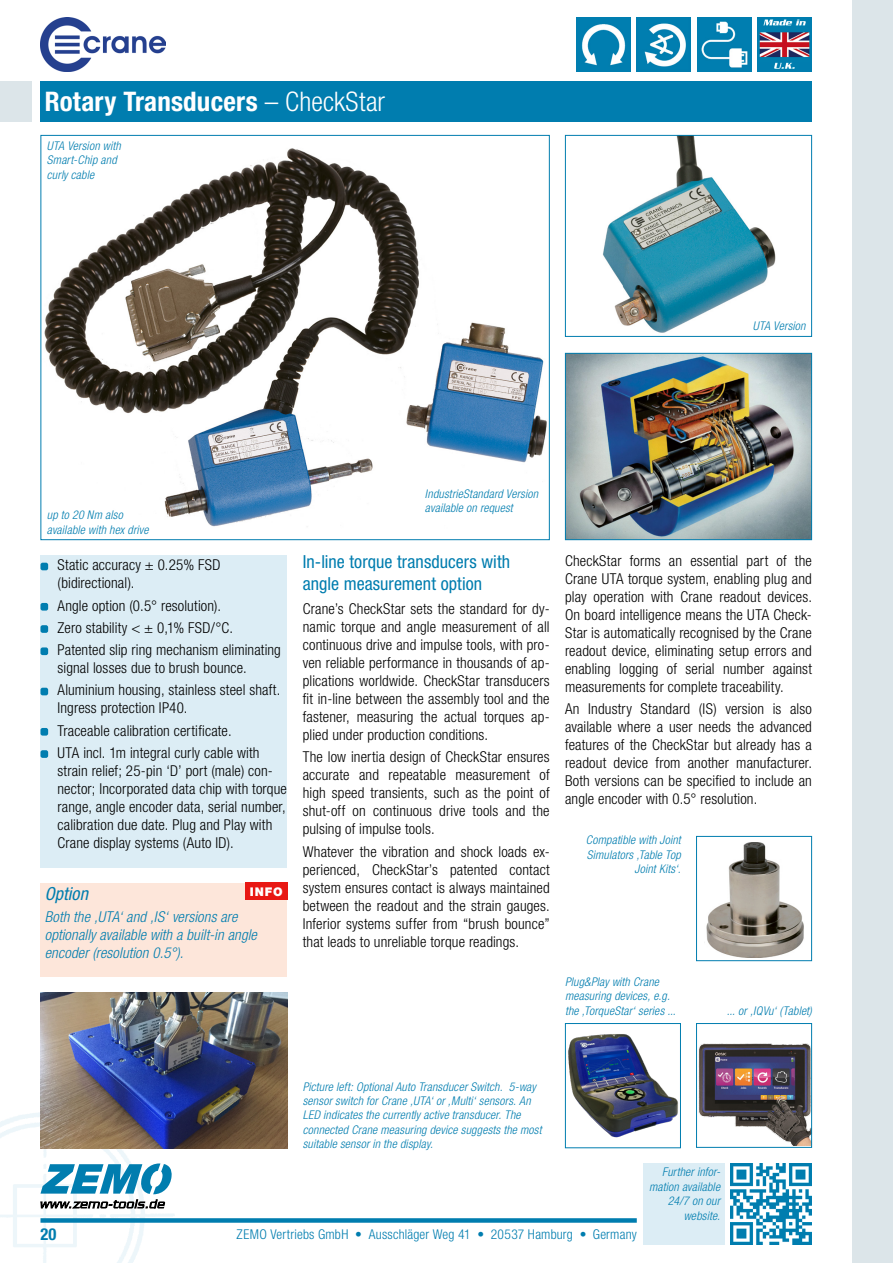
<style>
.page{position:relative;width:893px;height:1263px;background:#fff}
.page>*{position:absolute;margin:0;border:0;box-sizing:border-box;transform-origin:0 0}
.t1{font:700 condensed 27px "Helvetica Neue LT Pro";letter-spacing:.01em;color:#fff}
.t2{font:condensed 18px/21.6px "Helvetica Neue LT Pro";letter-spacing:.005em;color:#007daf}
.t3{font:italic condensed 18px "Helvetica Neue LT Pro";color:#007daf}
.t4{font:700 condensed 16.5px "Helvetica Neue LT Pro";color:#007daf}
.t5{font:300 condensed 15px/18px "Helvetica Neue LT Pro";letter-spacing:.01em;color:#000;text-align:justify}
.t6{font:italic 300 condensed 15px/18px "Helvetica Neue LT Pro";letter-spacing:.01em;color:#007daf}
.t7{font:300 condensed 13.5px "Helvetica Neue LT Pro";letter-spacing:.015em;color:#007daf}
.t8{font:italic 300 condensed 12px/14.4px "Helvetica Neue LT Pro";letter-spacing:.015em;color:#007daf}
.t9{font:900 12px "Helvetica Neue LT Pro";color:#fff}
.s1{font-weight:300}
</style>
<div class="page">
<div style="left:40px;top:81px;width:772px;height:41px;background:#007daf"></div>
<img style="left:0;top:1112px;width:193px;height:151px">
<svg style="left:41px;top:1163px;width:131px;height:45px"></svg>
<div style="left:40px;top:1218px;width:597px;height:5px;background:#007daf"></div>
<img style="left:731px;top:1163px;width:81px;height:81px">
<img style="left:44px;top:148px;width:503px;height:379px">
<img style="left:706px;top:843px;width:98px;height:114px">
<div style="left:696px;top:836px;width:116px;height:125px;border:1px solid #007daf"></div>
<img style="left:576px;top:17px;width:54px;height:54px">
<img style="left:697px;top:17px;width:54px;height:54px">
<div style="left:0;top:81px;width:32px;height:41px;background:#dce5e9"></div>
<img style="left:637px;top:17px;width:54px;height:54px">
<img style="left:40px;top:17px;width:125px;height:54px">
<img style="left:568px;top:1034px;width:110px;height:104px">
<div style="left:565px;top:1023px;width:116px;height:125px;border:1px solid #007daf"></div>
<img style="left:567px;top:355px;width:243px;height:183px">
<div style="left:565px;top:353px;width:247px;height:187px;border:1px solid #007daf"></div>
<img style="left:758px;top:17px;width:54px;height:54px">
<div style="left:852px;top:0;width:41px;height:1263px;background:#dce5e9"></div>
<img style="left:603px;top:137px;width:173px;height:196px">
<div style="left:565px;top:135px;width:247px;height:202px;border:1px solid #007daf"></div>
<img style="left:40px;top:992px;width:247px;height:156px">
<img style="left:698px;top:1043px;width:112px;height:103px">
<div style="left:696px;top:1023px;width:116px;height:125px;border:1px solid #007daf"></div>
<div style="left:643px;top:1163px;width:81px;height:81px;background:#dcedf5"></div>
<div style="left:40px;top:555px;width:247px;height:312px;background:#dcedf5"></div>
<div style="left:41px;top:563px;width:7px;height:7px;background:#007daf;border-radius:2px"></div>
<div style="left:41px;top:603px;width:7px;height:8px;background:#007daf;border-radius:2px"></div>
<div style="left:41px;top:625px;width:7px;height:8px;background:#007daf;border-radius:2px"></div>
<div style="left:41px;top:647px;width:7px;height:8px;background:#007daf;border-radius:2px"></div>
<div style="left:41px;top:688px;width:7px;height:7px;background:#007daf;border-radius:2px"></div>
<div style="left:41px;top:728px;width:7px;height:8px;background:#007daf;border-radius:2px"></div>
<div style="left:41px;top:750px;width:7px;height:8px;background:#007daf;border-radius:2px"></div>
<div style="left:41px;top:883px;width:246px;height:93px;background:#fde6da"></div>
<div style="left:245px;top:883px;width:42px;height:17px;background:#e81814"></div>
<h1 class="t1" style="left:45px;top:85px;width:342px">Rotary Transducers <span class="s1">– CheckStar</span></h1>
<p class="t8" style="left:47px;top:138px;width:75px">UTA Version with<br>Smart-Chip and curly cable</p>
<p class="t8" style="left:753px;top:319px;width:54px">UTA Version</p>
<p class="t8" style="left:47px;top:508px;width:103px">up to 20 Nm also available with hex drive</p>
<p class="t5" style="left:58px;top:556px;width:165px">Static accuracy ± 0.25% FSD (bidirectional).</p>
<p class="t5" style="left:58px;top:594px;width:225px;line-height:22.2px;text-align:left">Angle option (0.5° resolution).<br>Zero stability &lt; ± 0,1% FSD/°C.<br>Patented slip ring mechanism eliminating</p>
<p class="t5" style="left:58px;top:657px;width:224px;line-height:22.2px">signal losses due to brush bounce.<br>Aluminium housing, stainless steel shaft.</p>
<p class="t5" style="left:58px;top:697px;width:204px;line-height:22.2px;text-align:left">Ingress protection IP40.<br>Traceable calibration certificate.<br>UTA incl. 1m integral curly cable with</p>
<p class="t5" style="left:58px;top:761px;width:231px;text-align:left">strain relief; 25-pin ‘D’ port (male) con&shy;nector; Incorporated data chip with torque range, angle encoder data, serial number, calibration due date. Plug and Play with Crane display systems (Auto ID).</p>
<p class="t3" style="left:45px;top:883px;width:45px">Option</p>
<p class="t6" style="left:45px;top:908px;width:214px">Both the ‚UTA‘ and ‚IS‘ versions are optionally available with a built-in angle encoder (resolution 0.5°).</p>
<p class="t9" style="left:250px;top:884px;width:34px">INFO</p>
<p class="t8" style="left:425px;top:486px;width:115px">IndustrieStandard Version available on request</p>
<p class="t2" style="left:303px;top:551px;width:209px">In-line torque transducers with angle measurement option</p>
<p class="t5" style="left:303px;top:600px;width:248px">Crane’s CheckStar sets the standard for dy&shy;namic torque and angle measurement of all continuous drive and impulse tools, with pro&shy;ven reliable performance in thousands of ap&shy;plications worldwide. CheckStar transducers fit in-line between the assembly tool and the fastener, measuring the actual torques ap&shy;plied under production conditions.</p>
<p class="t5" style="left:303px;top:748px;width:248px">The low inertia design of CheckStar ensures accurate and repeatable measurement of high speed transients, such as the point of shut-off on continuous drive tools and the pulsing of impulse tools.</p>
<p class="t5" style="left:303px;top:842px;width:248px">Whatever the vibration and shock loads ex&shy;perienced, CheckStar’s patented contact system ensures contact is always maintained between the readout and the strain gauges.<br>Inferior systems suffer from “brush bounce” that leads to unreliable torque readings.</p>
<p class="t5" style="left:565px;top:552px;width:248px">CheckStar forms an essential part of the Crane UTA torque system, enabling plug and play operation with Crane readout devices.<br>On board intelligence means the UTA Check-Star is automatically recognised by the Crane readout device, eliminating setup errors and enabling logging of serial number against measurements for complete traceability.</p>
<p class="t5" style="left:565px;top:700px;width:248px">An Industry Standard (IS) version is also available where a user needs the advanced features of the CheckStar but already has a readout device from another manufacturer.<br>Both versions can be specified to include an angle encoder with 0.5° resolution.</p>
<p class="t8" style="left:586px;top:833px;width:96px;text-align:right">Compatible with Joint<br>Simulators ‚Table Top<br>Joint Kits‘.</p>
<p class="t8" style="left:565px;top:974px;width:112px">Plug&amp;Play with Crane measuring devices, e.g. the ‚TorqueStar‘ series ...</p>
<p class="t8" style="left:727px;top:1003px;width:87px">... or ‚IQVu‘ (Tablet)</p>
<p class="t8" style="left:303px;top:1079px;width:240px">Picture left: Optional Auto Transducer Switch. 5-way sensor switch for Crane ‚UTA‘ or ‚Multi‘ sensors. An LED indicates the currently active transducer. The connected Crane measuring device suggests the most suitable sensor in the display.</p>
<p class="t8" style="left:649px;top:1165px;width:73px;text-align:right">Further infor&shy;mation available<br>24/7 on our website.</p>
<p class="t4" style="left:40px;top:1224px;width:18px">20</p>
<p class="t7" style="left:237px;top:1226px;width:402px">ZEMO Vertriebs GmbH • Ausschläger Weg 41 • 20537 Hamburg • Germany</p>
</div>
